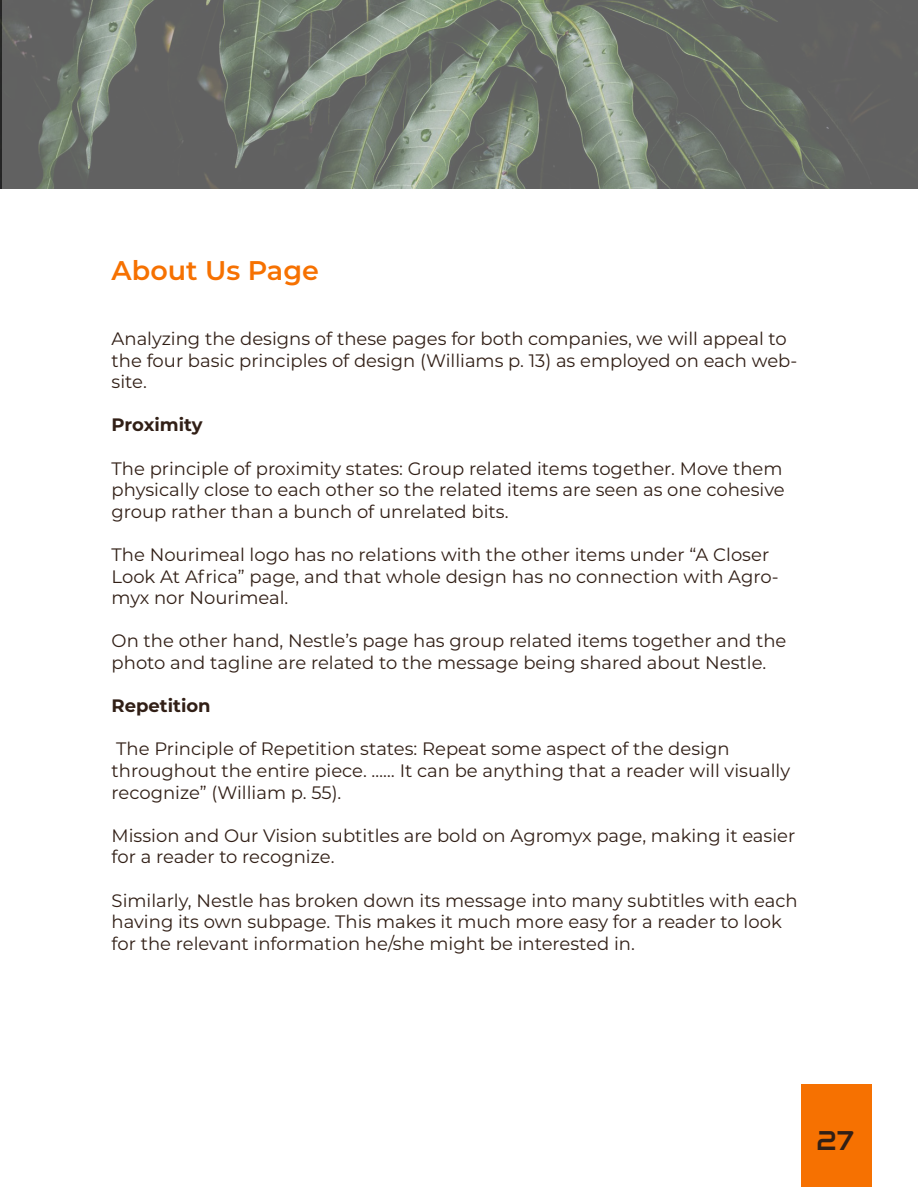
<style>
.page{position:relative;width:918px;height:1188px;background:#fff}
.page>*{position:absolute;margin:0;border:0;box-sizing:border-box;transform-origin:0 0}
.t1{font:600 27px "Montserrat";color:#f67101}
.t2{font:27px "Audiowide";color:#311f16}
.t3{font:18px/21.6px "Montserrat";color:#311f16}
.t4{font:700 18px "Montserrat";color:#311f16}
</style>
<div class="page">
<img style="left:0;top:0;width:918px;height:189px">
<div style="left:801px;top:1084px;width:71px;height:102px;background:#f67101"></div>
<p class="t1" style="left:112px;top:251px;width:209px">About Us Page</p>
<p class="t3" style="left:112px;top:327px;width:687px">Analyzing the designs of these pages for both companies, we will appeal to the four basic principles of design (Williams p. 13) as employed on each web&shy;site.</p>
<p class="t4" style="left:112px;top:412px;width:92px">Proximity</p>
<p class="t3" style="left:112px;top:457px;width:675px;text-align:justify">The principle of proximity states: Group related items together. Move them physically close to each other so the related items are seen as one cohesive group rather than a bunch of unrelated bits.</p>
<p class="t3" style="left:112px;top:543px;width:669px">The Nourimeal logo has no relations with the other items under “A Closer<br>Look At Africa” page, and that whole design has no connection with Agro&shy;myx nor Nourimeal.</p>
<p class="t3" style="left:112px;top:630px;width:676px">On the other hand, Nestle’s page has group related items together and the photo and tagline are related to the message being shared about Nestle.</p>
<p class="t4" style="left:112px;top:693px;width:101px">Repetition</p>
<p class="t3" style="left:112px;top:738px;width:680px">The Principle of Repetition states: Repeat some aspect of the design throughout the entire piece. …… It can be anything that a reader will visually recognize” (William p. 55).</p>
<p class="t3" style="left:112px;top:824px;width:685px">Mission and Our Vision subtitles are bold on Agromyx page, making it easier for a reader to recognize.</p>
<p class="t3" style="left:112px;top:889px;width:688px">Similarly, Nestle has broken down its message into many subtitles with each having its own subpage. This makes it much more easy for a reader to look for the relevant information he/she might be interested in.</p>
<p class="t2" style="left:817px;top:1123px;width:39px">27</p>
</div>
